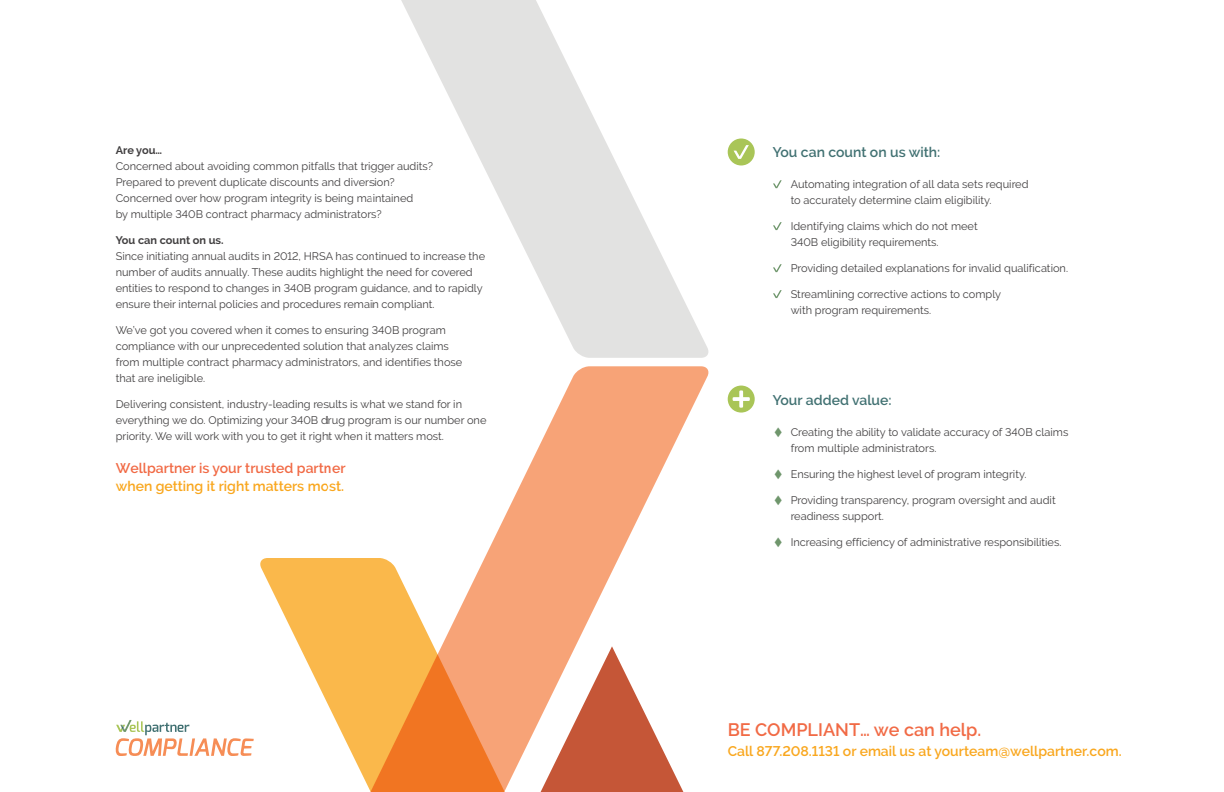
<style>
.page{position:relative;width:1224px;height:792px;background:#fff}
.page>*{position:absolute;margin:0;border:0;box-sizing:border-box;transform-origin:0 0}
.CTA_1_1__Compliance{font:600 18px "Raleway";color:#f16a45}
.Callout__Compliance{font:600 14px/18px "Raleway";color:#f16a45}
.CTA_1_2__Compliance{font:600 14px "Raleway";color:#f9a71e}
.Subhead{font:600 14px "Raleway";color:#417172}
.Service_Page_Body_Co{font:11px/16px "Raleway";color:#424041}
.Bullet_Body_Copy{font:11px/16px "Raleway";color:#424041}
.s1{font-weight:700}
.s2{color:#f9a71e}
.s3{color:#6f966c}
</style>
<div class="page">
<svg style="left:401px;top:0;width:308px;height:358px"></svg>
<svg style="left:484px;top:366px;width:225px;height:426px"></svg>
<svg style="left:641px;top:646px;width:42px;height:146px"></svg>
<svg style="left:260px;top:558px;width:381px;height:234px"></svg>
<svg style="left:115px;top:720px;width:139px;height:36px"></svg>
<div style="left:728px;top:386px;width:27px;height:27px;background:#a9c557;border-radius:50%"></div>
<svg style="left:733px;top:390px;width:17px;height:18px"></svg>
<svg style="left:773px;top:222px;width:9px;height:8px"></svg>
<svg style="left:773px;top:180px;width:9px;height:8px"></svg>
<svg style="left:773px;top:264px;width:9px;height:8px"></svg>
<svg style="left:773px;top:290px;width:9px;height:8px"></svg>
<div style="left:728px;top:138px;width:27px;height:28px;background:#a9c557;border-radius:50%"></div>
<svg style="left:734px;top:145px;width:15px;height:14px"></svg>
<p class="Service_Page_Body_Co" style="left:116px;top:142px;width:319px"><span class="s1">Are you…<br></span>Concerned about avoiding common pitfalls that trigger audits?<br>Prepared to prevent duplicate discounts and diversion?<br>Concerned over how program integrity is being maintained<br>by multiple 340B contract pharmacy administrators?</p>
<p class="Service_Page_Body_Co" style="left:116px;top:232px;width:371px"><span class="s1">You can count on us.<br></span>Since initiating annual audits in 2012, HRSA has continued to increase the number of audits annually. These audits highlight the need for covered entities to respond to changes in 340B program guidance, and to rapidly ensure their internal policies and procedures remain compliant.</p>
<p class="Service_Page_Body_Co" style="left:116px;top:322px;width:348px">We’ve got you covered when it comes to ensuring 340B program compliance with our unprecedented solution that analyzes claims from multiple contract pharmacy administrators, and identifies those that are ineligible.</p>
<p class="Service_Page_Body_Co" style="left:116px;top:396px;width:372px">Delivering consistent, industry-leading results is what we stand for in everything we do. Optimizing your 340B drug program is our number one priority. We will work with you to get it right when it matters most.</p>
<p class="Callout__Compliance" style="left:116px;top:459px;width:232px">Wellpartner is your trusted partner <span class="s2">when getting it right matters most.</span></p>
<p class="Subhead" style="left:773px;top:144px;width:169px">You can count on us with:</p>
<p class="Bullet_Body_Copy" style="left:791px;top:176px;width:239px">Automating integration of all data sets required to accurately determine claim eligibility.</p>
<p class="Bullet_Body_Copy" style="left:791px;top:218px;width:189px">Identifying claims which do not meet<br>340B eligibility requirements.</p>
<p class="Bullet_Body_Copy" style="left:791px;top:260px;width:279px">Providing detailed explanations for invalid qualification.</p>
<p class="Bullet_Body_Copy" style="left:791px;top:286px;width:212px">Streamlining corrective actions to comply with program requirements.</p>
<p class="Subhead" style="left:773px;top:392px;width:120px">Your added value:</p>
<p class="Bullet_Body_Copy" style="left:791px;top:424px;width:279px;text-indent:-18px"><span class="s3">▲</span> Creating the ability to validate accuracy of 340B claims from multiple administrators.</p>
<p class="Bullet_Body_Copy" style="left:773px;top:466px;width:255px"><span class="s3">▲</span> Ensuring the highest level of program integrity.</p>
<p class="Bullet_Body_Copy" style="left:791px;top:492px;width:267px;text-indent:-18px"><span class="s3">▲</span> Providing transparency, program oversight and audit readiness support.</p>
<p class="Bullet_Body_Copy" style="left:773px;top:534px;width:290px"><span class="s3">▲</span> Increasing efficiency of administrative responsibilities.</p>
<p class="CTA_1_1__Compliance" style="left:728px;top:719px;width:255px">BE COMPLIANT… we can help.</p>
<p class="CTA_1_2__Compliance" style="left:728px;top:743px;width:395px">Call 877.208.1131 or email us at yourteam@wellpartner.com.</p>
</div>
